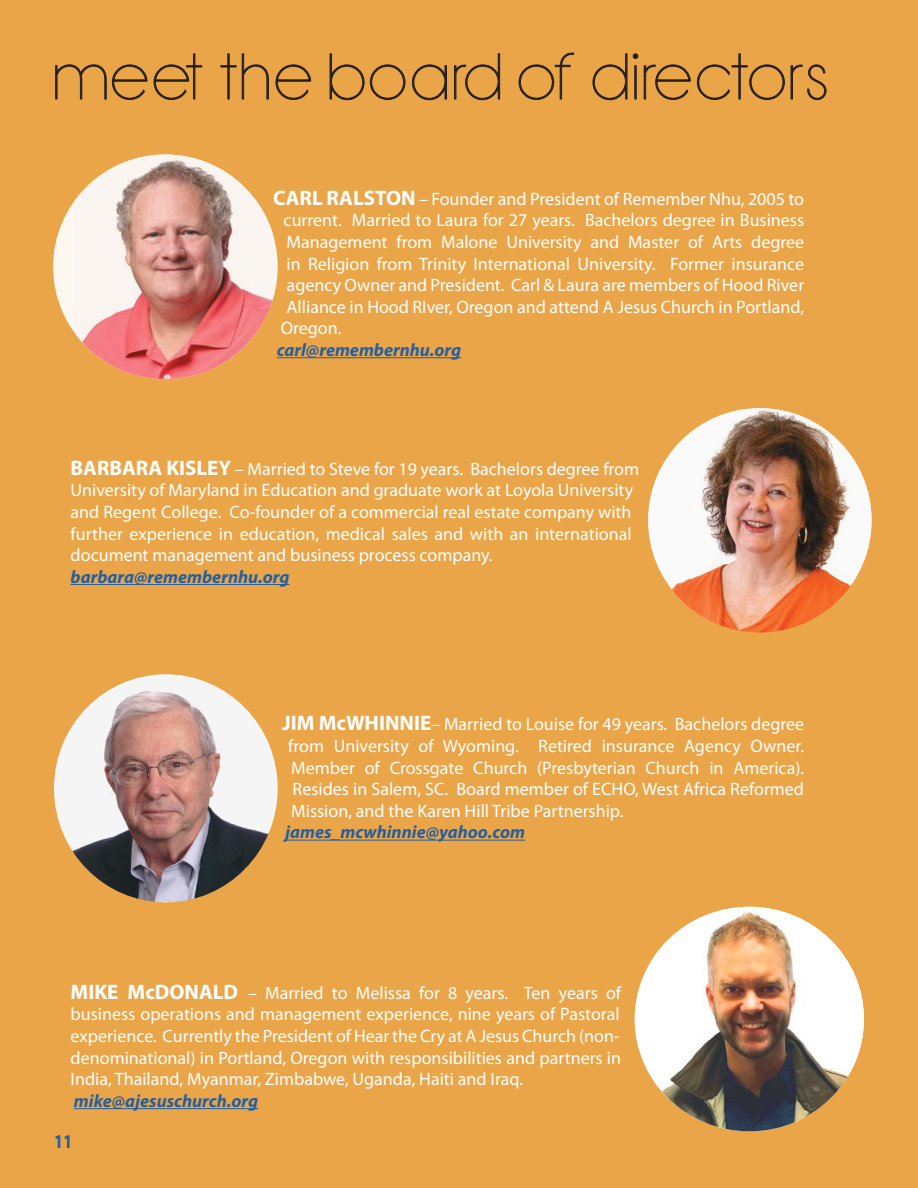
<style>
.page{position:relative;width:918px;height:1188px;background:#eaa548}
.page>*{position:absolute;margin:0;border:0;box-sizing:border-box;transform-origin:0 0}
.t1{font:45px "Bondoluo Peek";letter-spacing:.065em;color:#241f1f}
.t2{font:18px/21.6px "Myriad Pro";color:#fff;text-align:justify}
.t3{font:italic 700 18px "Myriad Pro";color:#255fa0}
.t4{font:18px "Myriad Pro";color:#2a5fa4}
.s1{font-weight:700;font-size:21px}
</style>
<div class="page">
<svg style="left:55px;top:53px;width:147px;height:47px"></svg>
<svg style="left:220px;top:53px;width:49px;height:47px"></svg>
<svg style="left:275px;top:64px;width:37px;height:36px"></svg>
<svg style="left:329px;top:53px;width:77px;height:47px"></svg>
<svg style="left:412px;top:64px;width:35px;height:37px"></svg>
<svg style="left:454px;top:53px;width:46px;height:48px"></svg>
<svg style="left:518px;top:52px;width:57px;height:48px"></svg>
<svg style="left:593px;top:53px;width:98px;height:48px"></svg>
<svg style="left:697px;top:53px;width:130px;height:47px"></svg>
<hr style="left:277px;top:357px;width:184px;height:1px;background:#255fa0">
<hr style="left:71px;top:584px;width:218px;height:1px;background:#255fa0">
<hr style="left:285px;top:840px;width:240px;height:1px;background:#255fa0">
<hr style="left:74px;top:1108px;width:184px;height:1px;background:#255fa0">
<div style="left:53px;top:155px;width:225px;height:224px;background:#fdf7f1;border-radius:50%"></div>
<img style="left:75px;top:154px;width:198px;height:225px">
<img style="left:648px;top:408px;width:224px;height:225px">
<img style="left:54px;top:674px;width:224px;height:228px">
<img style="left:635px;top:907px;width:229px;height:224px">
<svg style="left:55px;top:1135px;width:15px;height:13px"></svg>
<h1 class="t1" style="left:54px;top:51px;width:775px">Meet the Board of Directors</h1>
<p class="t2" style="left:273px;top:188px;width:533px"><span class="s1">CARL RALSTON</span> – Founder and President of Remember Nhu, 2005 to</p>
<p class="t2" style="left:284px;top:209px;width:522px">current. Married to Laura for 27 years. Bachelors degree in Business</p>
<p class="t2" style="left:287px;top:231px;width:519px">Management from Malone University and Master of Arts degree</p>
<p class="t2" style="left:287px;top:252px;width:519px">in Religion from Trinity International University. Former insurance</p>
<p class="t2" style="left:287px;top:274px;width:519px">agency Owner and President. Carl &amp; Laura are members of Hood River</p>
<p class="t2" style="left:287px;top:296px;width:519px">Alliance in Hood RIver, Oregon and attend A Jesus Church in Portland,</p>
<p class="t2" style="left:281px;top:317px;width:62px">Oregon.</p>
<p class="t3" style="left:277px;top:338px;width:186px">carl@remembernhu.org</p>
<p class="t2" style="left:71px;top:458px;width:570px;text-align:left"><span class="s1">BARBARA KISLEY</span> – Married to Steve for 19 years. Bachelors degree from University of Maryland in Education and graduate work at Loyola University and Regent College. Co-founder of a commercial real estate company with further experience in education, medical sales and with an international document management and business process company.</p>
<p class="t3" style="left:71px;top:565px;width:220px">barbara@remembernhu.org</p>
<p class="t2" style="left:288px;top:713px;width:518px;text-indent:-6px"><span class="s1">JIM McWHINNIE</span>– Married to Louise for 49 years. Bachelors degree from University of Wyoming. Retired insurance Agency Owner.<br>Member of Crossgate Church (Presbyterian Church in America).<br>Resides in Salem, SC. Board member of ECHO, West Africa Reformed Mission, and the Karen Hill Tribe Partnership.</p>
<p class="t3" style="left:285px;top:821px;width:241px">james_mcwhinnie@yahoo.com</p>
<p class="t2" style="left:71px;top:982px;width:552px"><span class="s1">MIKE McDONALD</span> – Married to Melissa for 8 years. Ten years of business operations and management experience, nine years of Pastoral experience. Currently the President of Hear the Cry at A Jesus Church (non&shy;denominational) in Portland, Oregon with responsibilities and partners in India, Thailand, Myanmar, Zimbabwe, Uganda, Haiti and Iraq.</p>
<p class="t3" style="left:74px;top:1089px;width:186px">mike@ajesuschurch.org</p>
<p class="t4" style="left:54px;top:1130px;width:20px">11</p>
</div>
